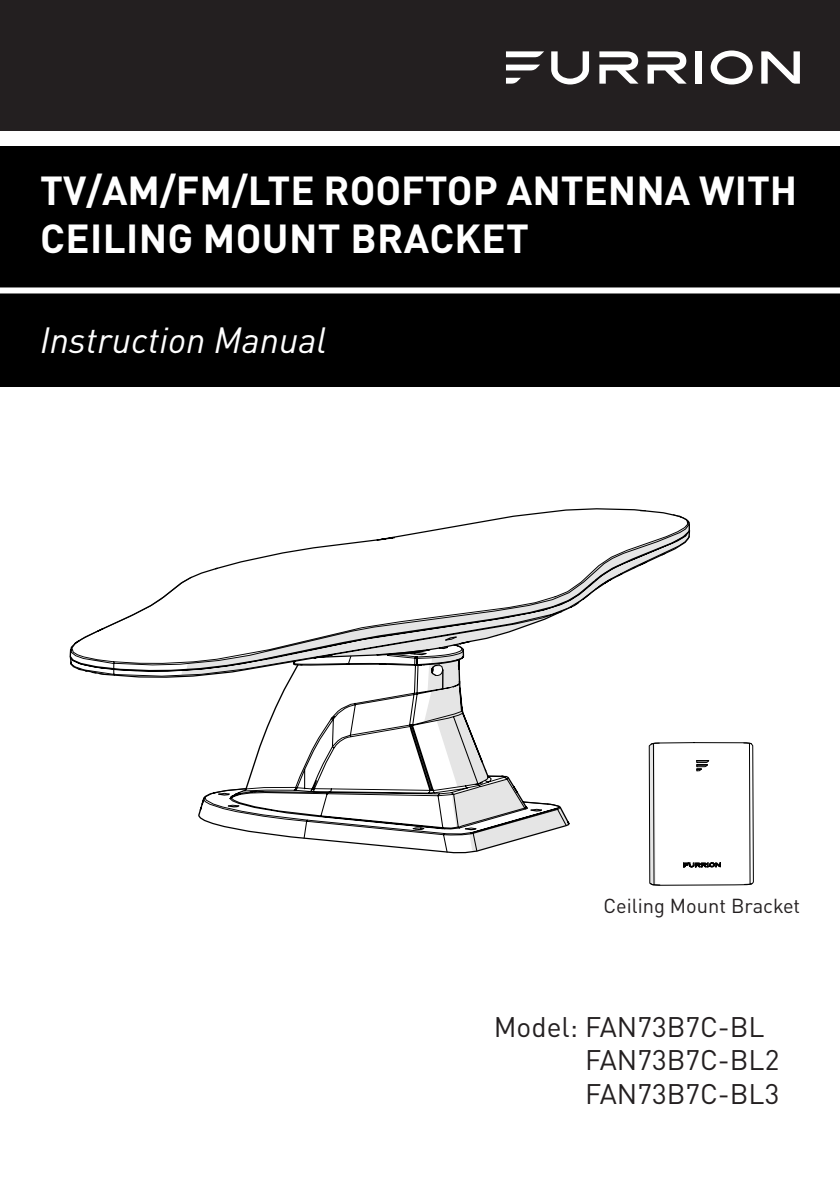
<style>
.page{position:relative;width:840px;height:1191px;background:#fff}
.page>*{position:absolute;margin:0;border:0;box-sizing:border-box;transform-origin:0 0}
.t1{font:700 40px/48px "DIN Pro";color:#fff}
.t2{font:italic 36px "DIN";color:#fff}
.t3{font:28px/33.6px "DIN Pro";color:#231f20}
.TOC_-_L1{font:20px "DIN Pro";color:#231f20}
</style>
<div class="page">
<div style="left:0;top:0;width:839px;height:130px;background:#231f20"></div>
<div style="left:695px;top:51px;width:6px;height:33px;background:#fff"></div>
<svg style="left:761px;top:51px;width:38px;height:33px"></svg>
<svg style="left:506px;top:65px;width:34px;height:5px"></svg>
<svg style="left:506px;top:78px;width:14px;height:6px"></svg>
<svg style="left:506px;top:51px;width:38px;height:6px"></svg>
<svg style="left:710px;top:50px;width:42px;height:35px"></svg>
<svg style="left:551px;top:51px;width:37px;height:33px"></svg>
<svg style="left:599px;top:51px;width:39px;height:33px"></svg>
<svg style="left:647px;top:51px;width:39px;height:33px"></svg>
<svg style="left:437px;top:508px;width:253px;height:21px"></svg>
<svg style="left:69px;top:529px;width:621px;height:149px"></svg>
<svg style="left:197px;top:583px;width:452px;height:271px"></svg>
<svg style="left:648px;top:742px;width:105px;height:143px"></svg>
<div style="left:0;top:146px;width:839px;height:241px;background:#000"></div>
<div style="left:0;top:287px;width:839px;height:6px;background:#fff"></div>
<p class="t1" style="left:40px;top:165px;width:758px">TV/AM/FM/LTE ROOFTOP ANTENNA WITH<br>CEILING MOUNT BRACKET</p>
<p class="t2" style="left:40px;top:318px;width:288px">Instruction Manual</p>
<p class="TOC_-_L1" style="left:603px;top:890px;width:198px">Ceiling Mount Bracket</p>
<p class="t3" style="left:585px;top:1007px;width:195px;text-indent:-91px">Model: FAN73B7C-BL<br>FAN73B7C-BL2<br>FAN73B7C-BL3</p>
</div>
